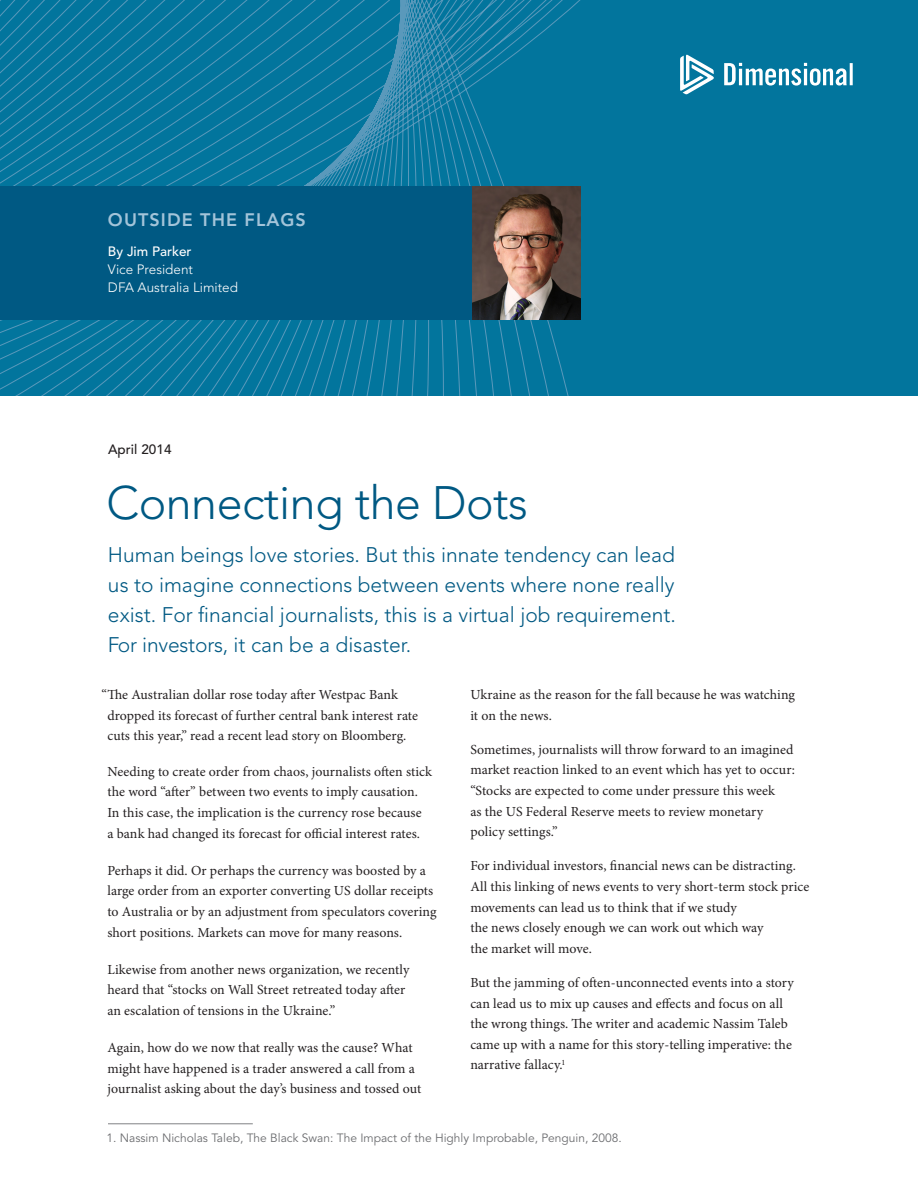
<style>
.page{position:relative;width:918px;height:1188px;background:#fff}
.page>*{position:absolute;margin:0;border:0;box-sizing:border-box;transform-origin:0 0}
.Author_Title{font:300 46.5px "Avenir LT Std";letter-spacing:-.01em;color:#005983}
.Author__blue_Deck{font:300 21px/30px "Avenir LT Std";color:#005983;text-align:justify}
.t1{font:800 18px "Avenir LT Std";letter-spacing:.06em;color:#a3c4d9}
.Body_Copy{font:13.8px/20.7px "Minion Pro";letter-spacing:.005em;color:#231f20}
.Name_in_Header_Parag{font:300 13.5px/18px "Avenir LT Std";color:#fff}
.Name_in_Header_Parag-2{font:500 13.5px "Avenir LT Std";color:#fff}
.Body_Copy-2{font:500 13.5px "Avenir LT Std";letter-spacing:.005em;color:#231f20}
.Disclaimer_Style{font:12px "Avenir LT Std";color:#6c6d70}
</style>
<div class="page">
<div style="left:0;top:0;width:918px;height:395px;background:#02759d"></div>
<svg style="left:0;top:0;width:742px;height:395px"></svg>
<div style="left:0;top:186px;width:576px;height:134px;background:#005983"></div>
<svg style="left:680px;top:55px;width:34px;height:39px"></svg>
<svg style="left:724px;top:63px;width:129px;height:23px"></svg>
<img style="left:473px;top:186px;width:108px;height:134px">
<hr style="left:108px;top:1124px;width:145px;height:1px;background:#808285">
<p class="t1" style="left:108px;top:209px;width:199px">OUTSIDE THE FLAGS</p>
<p class="Name_in_Header_Parag-2" style="left:108px;top:244px;width:85px">By Jim Parker</p>
<p class="Name_in_Header_Parag" style="left:108px;top:261px;width:132px">Vice President<br>DFA Australia Limited</p>
<p class="Body_Copy-2" style="left:108px;top:441px;width:65px">April 2014</p>
<p class="Author_Title" style="left:106px;top:476px;width:423px">Connecting the Dots</p>
<p class="Author__blue_Deck" style="left:108px;top:540px;width:569px">Human beings love stories. But this innate tendency can lead us to imagine connections between events where none really exist. For financial journalists, this is a virtual job requirement.<br>For investors, it can be a disaster.</p>
<p class="Body_Copy" style="left:107px;top:685px;width:312px;text-indent:-6px">“The Australian dollar rose today after Westpac Bank dropped its forecast of further central bank interest rate cuts this year,” read a recent lead story on Bloomberg.</p>
<p class="Body_Copy" style="left:107px;top:762px;width:326px">Needing to create order from chaos, journalists often stick the word “after” between two events to imply causation.<br>In this case, the implication is the currency rose because<br>a bank had changed its forecast for official interest rates.</p>
<p class="Body_Copy" style="left:107px;top:861px;width:331px">Perhaps it did. Or perhaps the currency was boosted by a large order from an exporter converting US dollar receipts to Australia or by an adjustment from speculators covering short positions. Markets can move for many reasons.</p>
<p class="Body_Copy" style="left:107px;top:960px;width:303px">Likewise from another news organization, we recently heard that “stocks on Wall Street retreated today after an escalation of tensions in the Ukraine.”</p>
<p class="Body_Copy" style="left:107px;top:1038px;width:316px">Again, how do we now that really was the cause? What might have happened is a trader answered a call from a journalist asking about the day’s business and tossed out</p>
<p class="Body_Copy" style="left:470px;top:685px;width:326px">Ukraine as the reason for the fall because he was watching it on the news.</p>
<p class="Body_Copy" style="left:470px;top:740px;width:326px">Sometimes, journalists will throw forward to an imagined market reaction linked to an event which has yet to occur: “Stocks are expected to come under pressure this week<br>as the US Federal Reserve meets to review monetary policy settings.”</p>
<p class="Body_Copy" style="left:470px;top:856px;width:341px">For individual investors, financial news can be distracting.<br>All this linking of news events to very short-term stock price movements can lead us to think that if we study<br>the news closely enough we can work out which way<br>the market will move.</p>
<p class="Body_Copy" style="left:470px;top:973px;width:325px">But the jamming of often-unconnected events into a story can lead us to mix up causes and effects and focus on all the wrong things. The writer and academic Nassim Taleb came up with a name for this story-telling imperative: the narrative fallacy.<sup>1</sup></p>
<p class="Disclaimer_Style" style="left:106px;top:1131px;width:517px">1. Nassim Nicholas Taleb, The Black Swan: The Impact of the Highly Improbable, Penguin, 2008.</p>
</div>
